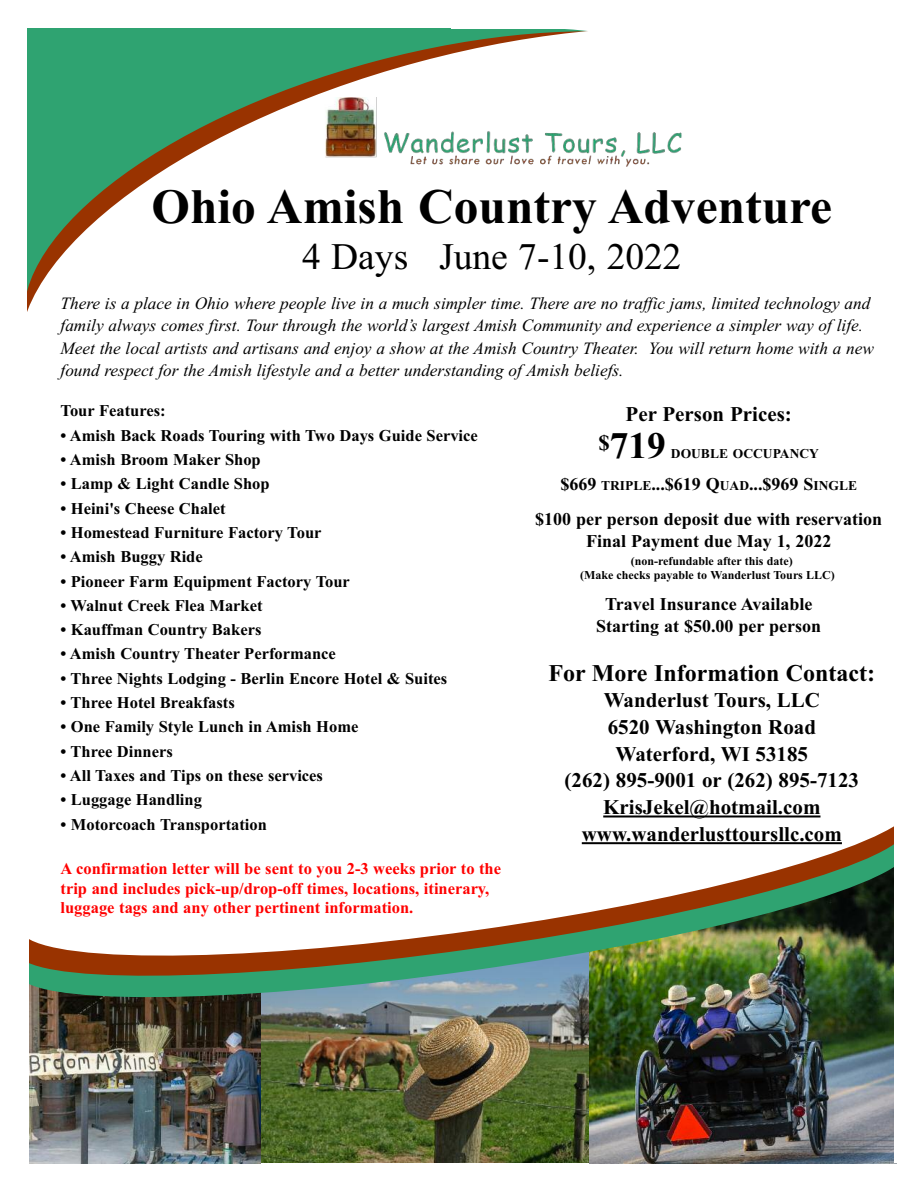
<style>
.page{position:relative;width:918px;height:1188px;background:#fff}
.page>*{position:absolute;margin:0;border:0;box-sizing:border-box;transform-origin:0 0}
.t1{font:700 49.5px "Times New Roman";color:#000}
.t2{font:37.5px "Times New Roman";color:#000}
.t3{font:700 37.5px "Times New Roman";color:#000}
.t4{font:700 24px "Times New Roman";color:#000}
.t5{font:700 21px/26.7px "Times New Roman";color:#000;text-align:center}
.t6{font:700 18px/35.7px "Times New Roman";color:#000;text-align:center}
.t7{font:italic 17.25px/22.5px "Times New Roman";color:#000}
.t8{font:700 16.5px "Times New Roman";color:#000}
.t9{font:700 16.5px/19.8px "Times New Roman";color:#f00}
.t10{font:700 13.5px "Times New Roman";color:#000}
.t11{font:700 12px/14.4px "Times New Roman";color:#000}
.s1{font-size:13.5px}
</style>
<div class="page">
<svg style="left:27px;top:28px;width:561px;height:284px"></svg>
<div style="left:451px;top:5px;width:240px;height:24px;background:#fff"></div>
<img style="left:261px;top:1006px;width:329px;height:157px">
<img style="left:29px;top:1006px;width:232px;height:157px">
<img style="left:590px;top:1006px;width:304px;height:157px">
<img style="left:29px;top:985px;width:865px;height:21px">
<img style="left:29px;top:965px;width:865px;height:20px">
<svg style="left:29px;top:815px;width:865px;height:150px"></svg>
<div style="left:59px;top:295px;width:832px;height:109px;background:#fff"></div>
<hr style="left:603px;top:815px;width:217px;height:2px;background:#000">
<hr style="left:582px;top:842px;width:260px;height:2px;background:#000">
<img style="left:312px;top:97px;width:370px;height:77px">
<h1 class="t1" style="left:152px;top:177px;width:682px">Ohio Amish Country Adventure</h1>
<h2 class="t2" style="left:302px;top:235px;width:381px">4 Days June 7-10, 2022</h2>
<p class="t7" style="left:61px;top:292px;width:815px">There is a place in Ohio where people live in a much simpler time. There are no traffic jams, limited technology and family always comes first. Tour through the world’s largest Amish Community and experience a simpler way of life.<br>Meet the local artists and artisans and enjoy a show at the Amish Country Theater. You will return home with a new found respect for the Amish lifestyle and a better understanding of Amish beliefs.</p>
<p class="t8" style="left:61px;top:401px;width:107px">Tour Features:</p>
<p class="t8" style="left:61px;top:425px;width:419px">• Amish Back Roads Touring with Two Days Guide Service</p>
<p class="t8" style="left:61px;top:450px;width:202px">• Amish Broom Maker Shop</p>
<p class="t8" style="left:61px;top:474px;width:211px">• Lamp &amp; Light Candle Shop</p>
<p class="t8" style="left:61px;top:498px;width:167px">• Heini's Cheese Chalet</p>
<p class="t8" style="left:61px;top:523px;width:263px">• Homestead Furniture Factory Tour</p>
<p class="t8" style="left:61px;top:547px;width:144px">• Amish Buggy Ride</p>
<p class="t8" style="left:61px;top:571px;width:291px">• Pioneer Farm Equipment Factory Tour</p>
<p class="t8" style="left:61px;top:595px;width:204px">• Walnut Creek Flea Market</p>
<p class="t8" style="left:61px;top:620px;width:202px">• Kauffman Country Bakers</p>
<p class="t8" style="left:61px;top:644px;width:277px">• Amish Country Theater Performance</p>
<p class="t8" style="left:61px;top:668px;width:388px">• Three Nights Lodging - Berlin Encore Hotel &amp; Suites</p>
<p class="t8" style="left:61px;top:693px;width:176px">• Three Hotel Breakfasts</p>
<p class="t8" style="left:61px;top:717px;width:299px">• One Family Style Lunch in Amish Home</p>
<p class="t8" style="left:61px;top:741px;width:114px">• Three Dinners</p>
<p class="t8" style="left:61px;top:766px;width:264px">• All Taxes and Tips on these services</p>
<p class="t8" style="left:61px;top:790px;width:143px">• Luggage Handling</p>
<p class="t8" style="left:61px;top:814px;width:208px">• Motorcoach Transportation</p>
<p class="t9" style="left:61px;top:858px;width:442px">A confirmation letter will be sent to you 2-3 weeks prior to the trip and includes pick-up/drop-off times, locations, itinerary, luggage tags and any other pertinent information.</p>
<p class="t5" style="left:626px;top:401px;width:168px">Per Person Prices:</p>
<h2 class="t3" style="left:599px;top:423px;width:69px"><sup>$</sup>719</h2>
<p class="t10" style="left:671px;top:445px;width:149px">DOUBLE OCCUPANCY</p>
<p class="t6" style="left:535px;top:465px;width:349px">$669 <span class="s1">TRIPLE</span>...$619 Q<span class="s1">UAD</span>...$969 S<span class="s1">INGLE<br></span>$100 per person deposit due with reservation</p>
<p class="t6" style="left:586px;top:523px;width:247px">Final Payment due May 1, 2022</p>
<p class="t11" style="left:580px;top:554px;width:256px;text-indent:51px">(non-refundable after this date)<br>(Make checks payable to Wanderlust Tours LLC)</p>
<p class="t6" style="left:596px;top:593px;width:226px;line-height:21.6px">Travel Insurance Available<br>Starting at $50.00 per person</p>
<h3 class="t4" style="left:548px;top:658px;width:328px">For More Information Contact:</h3>
<p class="t5" style="left:565px;top:687px;width:296px">Wanderlust Tours, LLC<br>6520 Washington Road<br>Waterford, WI 53185<br>(262) 895-9001 or (262) 895-7123<br>KrisJekel@hotmail.com www.wanderlusttoursllc.com</p>
</div>
